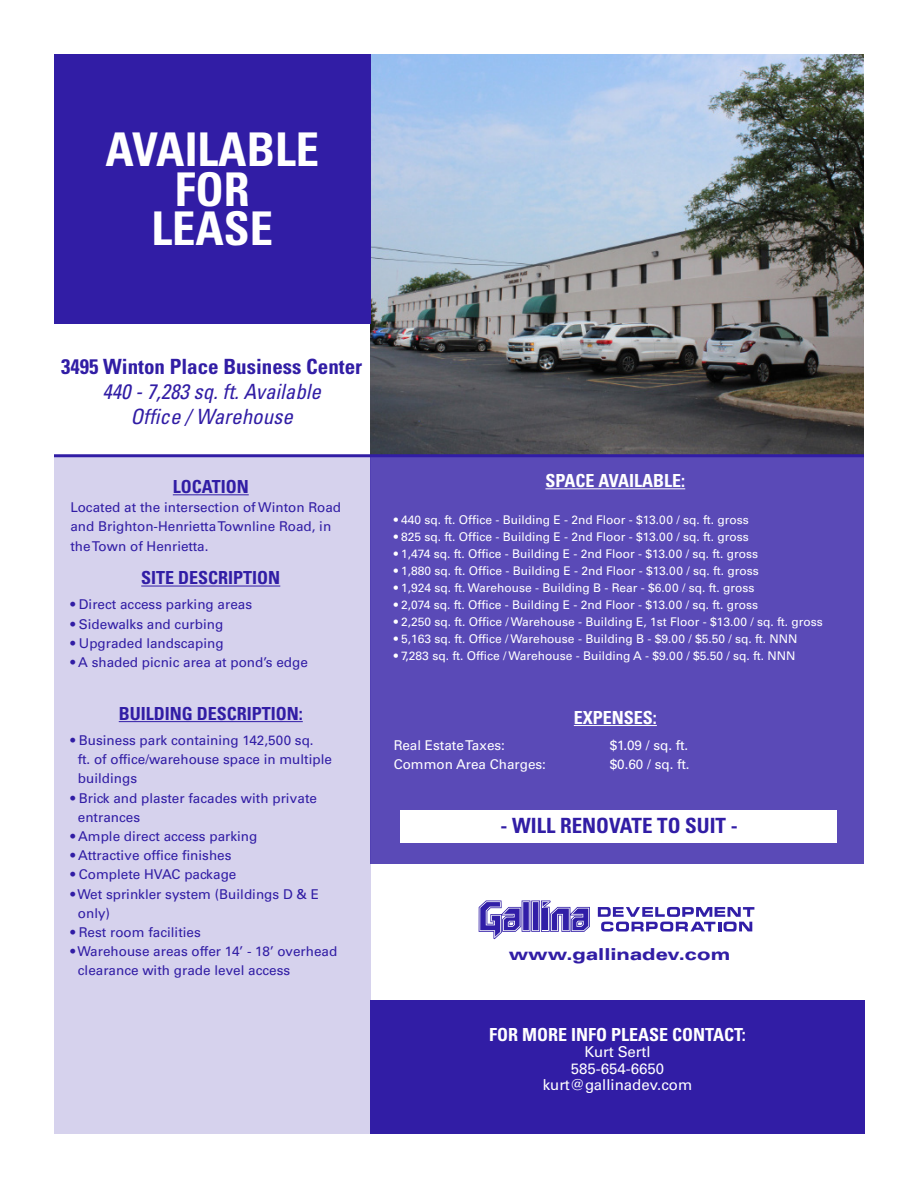
<style>
.page{position:relative;width:918px;height:1188px;background:#fff}
.page>*{position:absolute;margin:0;border:0;box-sizing:border-box;transform-origin:0 0}
.t1{font:700 condensed 46.5px "Univers LT Std";color:#fff}
.t2{font:700 condensed 21px "Univers LT Std";color:#311da5}
.t3{font:italic condensed 21px "Univers LT Std";color:#311da5}
.t4{font:700 condensed 18px "Univers LT Std";color:#fff}
.t5{font:700 condensed 18px "Univers LT Std";color:#311da5}
.t6{font:900 expanded 16.5px "Univers LT Std";color:#311da5}
.t7{font:15px "Univers LT Std";color:#fff}
.t8{font:15px "Univers LT Std";letter-spacing:-.02em;color:#fff}
.t9{font:13.5px/19.2px "Univers LT Std";color:#311da5}
.t10{font:13.5px "Univers LT Std";color:#fff}
.t11{font:12px "Univers LT Std";color:#fff}
</style>
<div class="page">
<div style="left:54px;top:456px;width:316px;height:678px;background:#d6d2ed"></div>
<div style="left:370px;top:456px;width:494px;height:408px;background:#5a4ab7"></div>
<img style="left:370px;top:55px;width:494px;height:399px">
<hr style="left:173px;top:494px;width:76px;height:1px;background:#311da5">
<hr style="left:141px;top:586px;width:139px;height:1px;background:#311da5">
<hr style="left:119px;top:721px;width:184px;height:1px;background:#311da5">
<hr style="left:545px;top:488px;width:140px;height:1px;background:#fff">
<hr style="left:574px;top:725px;width:83px;height:1px;background:#fff">
<div style="left:54px;top:54px;width:316px;height:270px;background:#311da5"></div>
<div style="left:370px;top:1000px;width:495px;height:134px;background:#311da5"></div>
<hr style="left:54px;top:454px;width:810px;height:3px;background:#311da5">
<svg style="left:479px;top:901px;width:111px;height:38px"></svg>
<svg style="left:598px;top:907px;width:156px;height:25px"></svg>
<div style="left:401px;top:810px;width:436px;height:32px;background:#fff"></div>
<p class="t1" style="left:105px;top:121px;width:215px">AVAILABLE</p>
<p class="t1" style="left:175px;top:161px;width:76px">FOR</p>
<p class="t1" style="left:152px;top:200px;width:123px">LEASE</p>
<p class="t2" style="left:61px;top:353px;width:302px">3495 Winton Place Business Center</p>
<p class="t3" style="left:102px;top:378px;width:220px">440 - 7,283 sq. ft. Available</p>
<p class="t3" style="left:130px;top:403px;width:164px">Office / Warehouse</p>
<p class="t5" style="left:173px;top:476px;width:77px">LOCATION</p>
<p class="t9" style="left:70px;top:498px;width:272px">Located at the intersection of Winton Road and Brighton-Henrietta Townline Road, in the Town of Henrietta.</p>
<p class="t5" style="left:141px;top:567px;width:141px">SITE DESCRIPTION</p>
<p class="t9" style="left:70px;top:595px;width:183px">• Direct access parking areas</p>
<p class="t9" style="left:70px;top:614px;width:154px">• Sidewalks and curbing</p>
<p class="t9" style="left:70px;top:634px;width:155px">• Upgraded landscaping</p>
<p class="t9" style="left:70px;top:653px;width:239px">• A shaded picnic area at pond’s edge</p>
<p class="t5" style="left:119px;top:702px;width:186px">BUILDING DESCRIPTION:</p>
<p class="t9" style="left:70px;top:731px;width:245px">• Business park containing 142,500 sq.</p>
<p class="t9" style="left:78px;top:750px;width:256px">ft. of office/warehouse space in multiple</p>
<p class="t9" style="left:78px;top:769px;width:61px">buildings</p>
<p class="t9" style="left:70px;top:788px;width:248px">• Brick and plaster facades with private</p>
<p class="t9" style="left:78px;top:808px;width:64px">entrances</p>
<p class="t9" style="left:70px;top:827px;width:189px">• Ample direct access parking</p>
<p class="t9" style="left:70px;top:846px;width:163px">• Attractive office finishes</p>
<p class="t9" style="left:70px;top:865px;width:168px">• Complete HVAC package</p>
<p class="t9" style="left:70px;top:884px;width:250px">• Wet sprinkler system (Buildings D &amp; E</p>
<p class="t9" style="left:78px;top:904px;width:34px">only)</p>
<p class="t9" style="left:70px;top:923px;width:132px">• Rest room facilities</p>
<p class="t9" style="left:70px;top:942px;width:269px">• Warehouse areas offer 14’ - 18’ overhead</p>
<p class="t9" style="left:78px;top:961px;width:214px">clearance with grade level access</p>
<p class="t4" style="left:545px;top:470px;width:141px">SPACE AVAILABLE:</p>
<p class="t11" style="left:394px;top:513px;width:357px">• 440 sq. ft. Office - Building E - 2nd Floor - $13.00 / sq. ft. gross</p>
<p class="t11" style="left:394px;top:530px;width:357px">• 825 sq. ft. Office - Building E - 2nd Floor - $13.00 / sq. ft. gross</p>
<p class="t11" style="left:394px;top:547px;width:366px">• 1,474 sq. ft. Office - Building E - 2nd Floor - $13.00 / sq. ft. gross</p>
<p class="t11" style="left:394px;top:564px;width:367px">• 1,880 sq. ft. Office - Building E - 2nd Floor - $13.00 / sq. ft. gross</p>
<p class="t11" style="left:394px;top:581px;width:362px">• 1,924 sq. ft. Warehouse - Building B - Rear - $6.00 / sq. ft. gross</p>
<p class="t11" style="left:394px;top:598px;width:366px">• 2,074 sq. ft. Office - Building E - 2nd Floor - $13.00 / sq. ft. gross</p>
<p class="t11" style="left:394px;top:615px;width:431px">• 2,250 sq. ft. Office / Warehouse - Building E, 1st Floor - $13.00 / sq. ft. gross</p>
<p class="t11" style="left:394px;top:632px;width:405px">• 5,163 sq. ft. Office / Warehouse - Building B - $9.00 / $5.50 / sq. ft. NNN</p>
<p class="t11" style="left:394px;top:649px;width:403px">• 7,283 sq. ft. Office / Warehouse - Building A - $9.00 / $5.50 / sq. ft. NNN</p>
<p class="t4" style="left:574px;top:706px;width:85px">EXPENSES:</p>
<p class="t10" style="left:394px;top:737px;width:113px">Real Estate Taxes:</p>
<p class="t10" style="left:610px;top:737px;width:80px">$1.09 / sq. ft.</p>
<p class="t10" style="left:394px;top:756px;width:154px">Common Area Charges:</p>
<p class="t10" style="left:610px;top:756px;width:81px">$0.60 / sq. ft.</p>
<p class="t2" style="left:501px;top:812px;width:239px">- WILL RENOVATE TO SUIT -</p>
<p class="t6" style="left:509px;top:945px;width:223px">www.gallinadev.com</p>
<p class="t4" style="left:489px;top:1023px;width:258px">FOR MORE INFO PLEASE CONTACT:</p>
<p class="t8" style="left:584px;top:1043px;width:68px">Kurt Sertl</p>
<p class="t7" style="left:571px;top:1059px;width:95px">585-654-6650</p>
<p class="t7" style="left:543px;top:1076px;width:151px">kurt@gallinadev.com</p>
</div>
